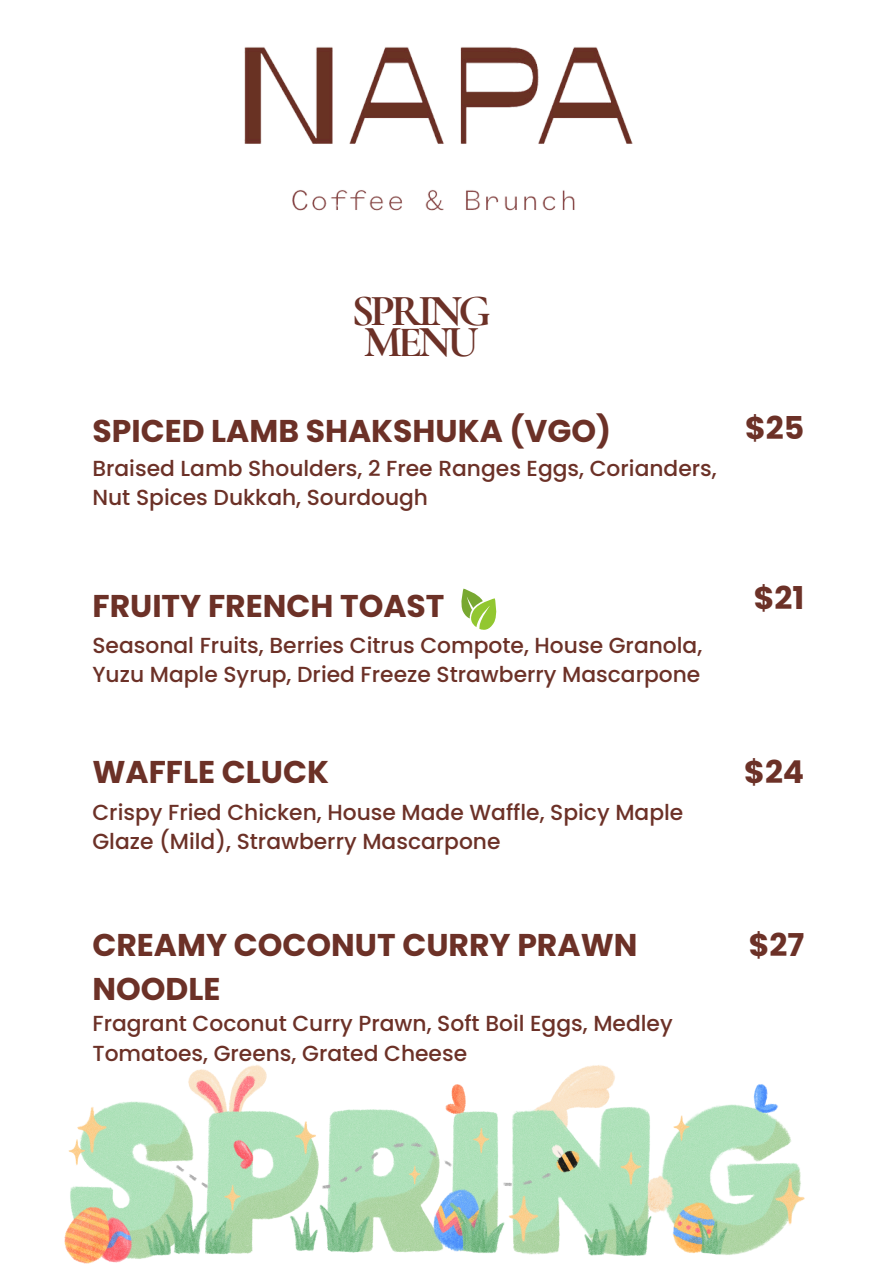
<style>
.page{position:relative;width:894px;height:1264px;background:#fff}
.page>*{position:absolute;margin:0;border:0;box-sizing:border-box;transform-origin:0 0}
.t1{font:700 44.4px/31.5px "Cormorant Garamond";letter-spacing:-.085em;color:#6c3127}
.t2{font:700 31.5px/43.5px "Poppins";color:#6c3127}
.t3{font:500 21.75px/29.1px "Poppins";color:#6c3127}
</style>
<div class="page">
<img style="left:244px;top:47px;width:389px;height:164px">
<svg style="left:461px;top:588px;width:36px;height:42px"></svg>
<img style="left:65px;top:1065px;width:739px;height:198px">
<h2 class="t1" style="left:351px;top:294px;width:141px">SPRING<br>MENU</h2>
<p class="t2" style="left:92px;top:409px;width:520px">SPICED LAMB SHAKSHUKA (VGO)</p>
<h2 class="t3" style="left:92px;top:453px;width:625px">Braised Lamb Shoulders, 2 Free Ranges Eggs, Corianders,<br>Nut Spices Dukkah, Sourdough</h2>
<h2 class="t2" style="left:745px;top:406px;width:61px">$25</h2>
<p class="t2" style="left:92px;top:584px;width:353px">FRUITY FRENCH TOAST</p>
<h2 class="t2" style="left:753px;top:576px;width:52px">$21</h2>
<h2 class="t3" style="left:92px;top:630px;width:611px">Seasonal Fruits, Berries Citrus Compote, House Granola,<br>Yuzu Maple Syrup, Dried Freeze Strawberry Mascarpone</h2>
<p class="t2" style="left:92px;top:750px;width:238px">WAFFLE CLUCK</p>
<h2 class="t3" style="left:92px;top:797px;width:592px">Crispy Fried Chicken, House Made Waffle, Spicy Maple<br>Glaze (Mild), Strawberry Mascarpone</h2>
<h2 class="t2" style="left:92px;top:923px;width:546px">CREAMY COCONUT CURRY PRAWN<br>NOODLE</h2>
<p class="t3" style="left:92px;top:1009px;width:581px">Fragrant Coconut Curry Prawn, Soft Boil Eggs, Medley<br>Tomatoes, Greens, Grated Cheese</p>
<p class="t2" style="left:744px;top:750px;width:61px">$24</p>
<h2 class="t2" style="left:748px;top:923px;width:57px">$27</h2>
</div>
